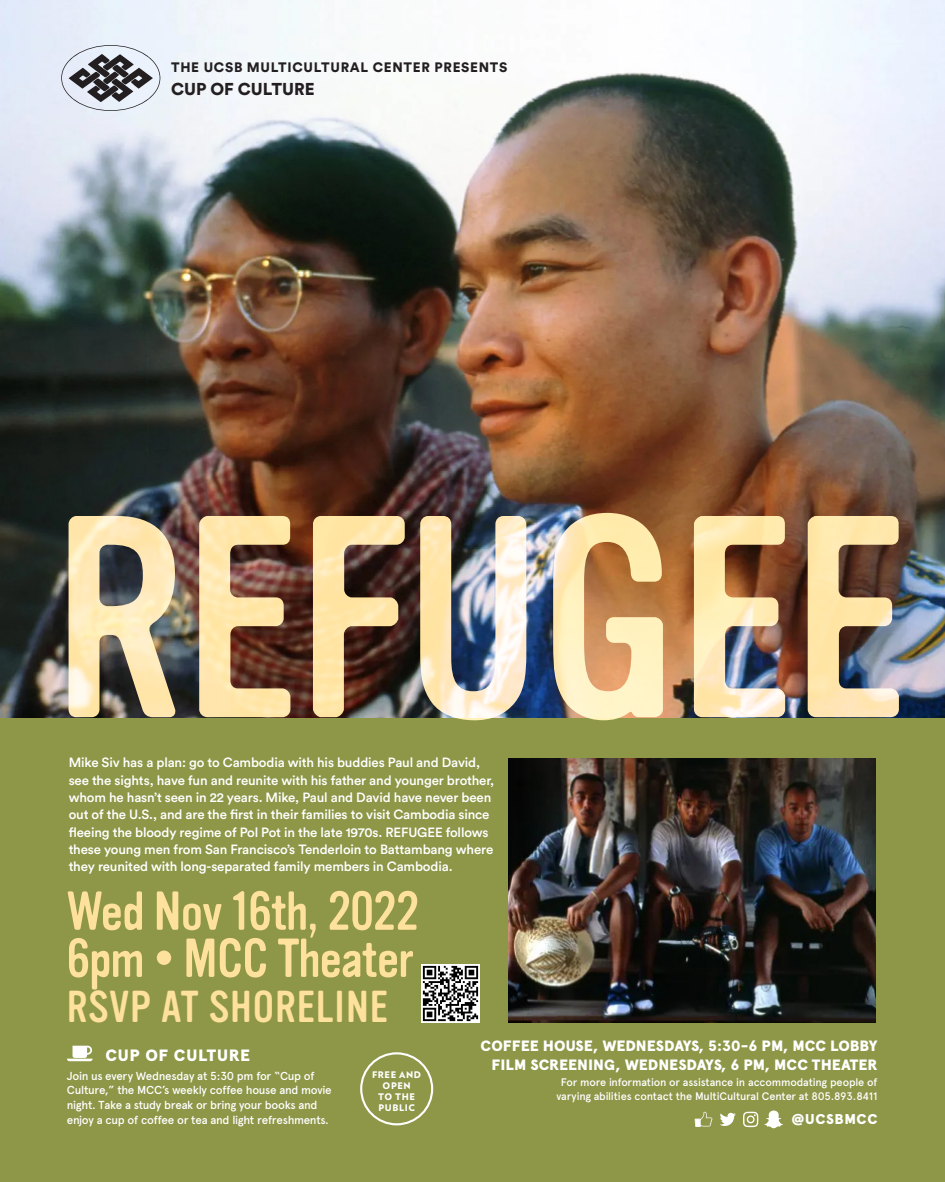
<style>
.page{position:relative;width:945px;height:1182px;background:#fff}
.page>*{position:absolute;margin:0;border:0;box-sizing:border-box;transform-origin:0 0}
.t1{font:281.57px "Vinyl OT";letter-spacing:-.01em;color:#fee19d}
.t2{font:53.73px "Vinyl OT";letter-spacing:-.01em;color:#fee19d}
.t3{font:43.84px "Vinyl OT";letter-spacing:.02em;color:#fee19d}
.t4{font:900 17.06px "Circular Std";color:#231f20}
.t5{font:900 16.36px "Apercu";letter-spacing:.04em;color:#fff}
.t6{font:900 14.96px/18.3px "Apercu";color:#fff;text-align:right}
.t7{font:900 14.17px "Apercu";letter-spacing:.04em;color:#fff}
.t8{font:900 13.56px "Circular Std";letter-spacing:.05em;color:#231f20}
.t9{font:500 13.3px/17.4px "Circular Std";letter-spacing:-.01em;color:#fff}
.t10{font:500 11.55px/14.9px "Apercu";letter-spacing:-.025em;color:#fff}
.t11{font:500 10.94px/14.8px "Apercu";letter-spacing:-.015em;color:#fff;text-align:center}
.t12{font:900 9.1px/10.9px "Verlag";letter-spacing:.06em;color:#fff;text-align:center}
</style>
<div class="page">
<div style="left:0;top:0;width:945px;height:1181px;background:#8e9647"></div>
<img style="left:0;top:0;width:945px;height:717px">
<img style="left:508px;top:758px;width:367px;height:264px">
<div style="left:360px;top:1052px;width:73px;height:73px;border:2px solid #fff;border-radius:50%"></div>
<svg style="left:67px;top:1045px;width:26px;height:16px"></svg>
<svg style="left:720px;top:1112px;width:16px;height:13px"></svg>
<svg style="left:695px;top:1111px;width:17px;height:15px"></svg>
<svg style="left:764px;top:1110px;width:19px;height:18px"></svg>
<svg style="left:743px;top:1111px;width:15px;height:15px"></svg>
<svg style="left:61px;top:45px;width:99px;height:66px;background:#acb0b7"></svg>
<img style="left:421px;top:964px;width:59px;height:58px">
<p class="t8" style="left:171px;top:58px;width:338px">THE UCSB MULTICULTURAL CENTER PRESENTS</p>
<p class="t4" style="left:171px;top:78px;width:145px">CUP OF CULTURE</p>
<h1 class="t1" style="left:52px;top:465px;width:857px">REFUGEE</h1>
<p class="t9" style="left:69px;top:753px;width:427px">Mike Siv has a plan: go to Cambodia with his buddies Paul and David, see the sights, have fun and reunite with his father and younger brother, whom he hasn’t seen in 22 years. Mike, Paul and David have never been out of the U.S., and are the first in their families to visit Cambodia since fleeing the bloody regime of Pol Pot in the late 1970s. REFUGEE follows these young men from San Francisco’s Tenderloin to Battambang where they reunited with long-separated family members in Cambodia.</p>
<p class="t2" style="left:67px;top:881px;width:354px">Wed Nov 16th, 2022</p>
<p class="t2" style="left:67px;top:928px;width:348px">6pm • MCC Theater</p>
<p class="t3" style="left:67px;top:983px;width:323px">RSVP AT SHORELINE</p>
<p class="t6" style="left:481px;top:1036px;width:398px">COFFEE HOUSE, WEDNESDAYS, 5:30-6 PM, MCC LOBBY<br>FILM SCREENING, WEDNESDAYS, 6 PM, MCC THEATER</p>
<p class="t5" style="left:105px;top:1045px;width:146px">CUP OF CULTURE</p>
<p class="t10" style="left:67px;top:1067px;width:266px">Join us every Wednesday at 5:30 pm for “Cup of Culture,” the MCC’s weekly coffee house and movie night. Take a study break or bring your books and enjoy a cup of coffee or tea and light refreshments.</p>
<p class="t12" style="left:372px;top:1068px;width:50px">FREE AND<br>OPEN<br>TO THE<br>PUBLIC</p>
<p class="t11" style="left:556px;top:1074px;width:323px">For more information or assistance in accommodating people of varying abilities contact the MultiCultural Center at 805.893.8411</p>
<p class="t7" style="left:792px;top:1109px;width:87px">@UCSBMCC</p>
</div>
